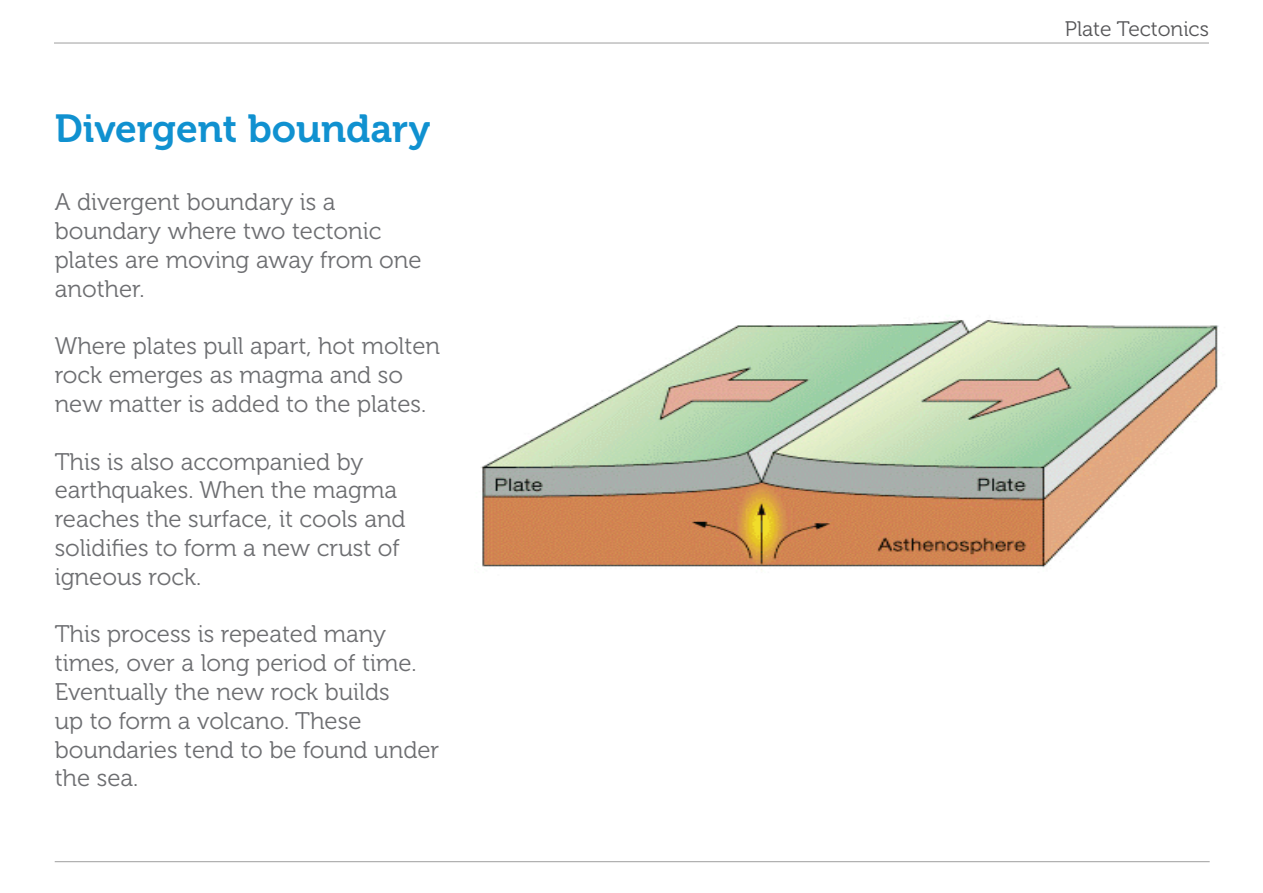
<style>
.page{position:relative;width:1263px;height:893px;background:#fff}
.page>*{position:absolute;margin:0;border:0;box-sizing:border-box;transform-origin:0 0}
.t1{font:39px "Museo 700";color:#1091d0}
.t2{font:24px/28.8px "Museo 300";color:#6d6e71}
.t3{font:21px "Museo 300";color:#565658}
</style>
<div class="page">
<hr style="left:54px;top:42px;width:1155px;height:2px;background:#a9a9a9">
<hr style="left:55px;top:861px;width:1155px;height:1px;background:#a9a9a9">
<img style="left:480px;top:320px;width:739px;height:251px">
<h1 class="t1" style="left:55px;top:107px;width:377px">Divergent boundary</h1>
<p class="t2" style="left:55px;top:188px;width:368px">A divergent boundary is a boundary where two tectonic plates are moving away from one another.</p>
<p class="t2" style="left:55px;top:332px;width:387px">Where plates pull apart, hot molten rock emerges as magma and so new matter is added to the plates.</p>
<p class="t2" style="left:55px;top:447px;width:353px">This is also accompanied by earthquakes. When the magma reaches the surface it, cools and solidifies to form a new crust of igneous rock.</p>
<p class="t2" style="left:55px;top:620px;width:386px">This process is repeated many times, over a long period of time.<br>Eventually the new rock builds<br>up to form a volcano. These boundaries tend to be found under the sea.</p>
<p class="t3" style="left:1065px;top:17px;width:146px">Plate Tectonics</p>
</div>
